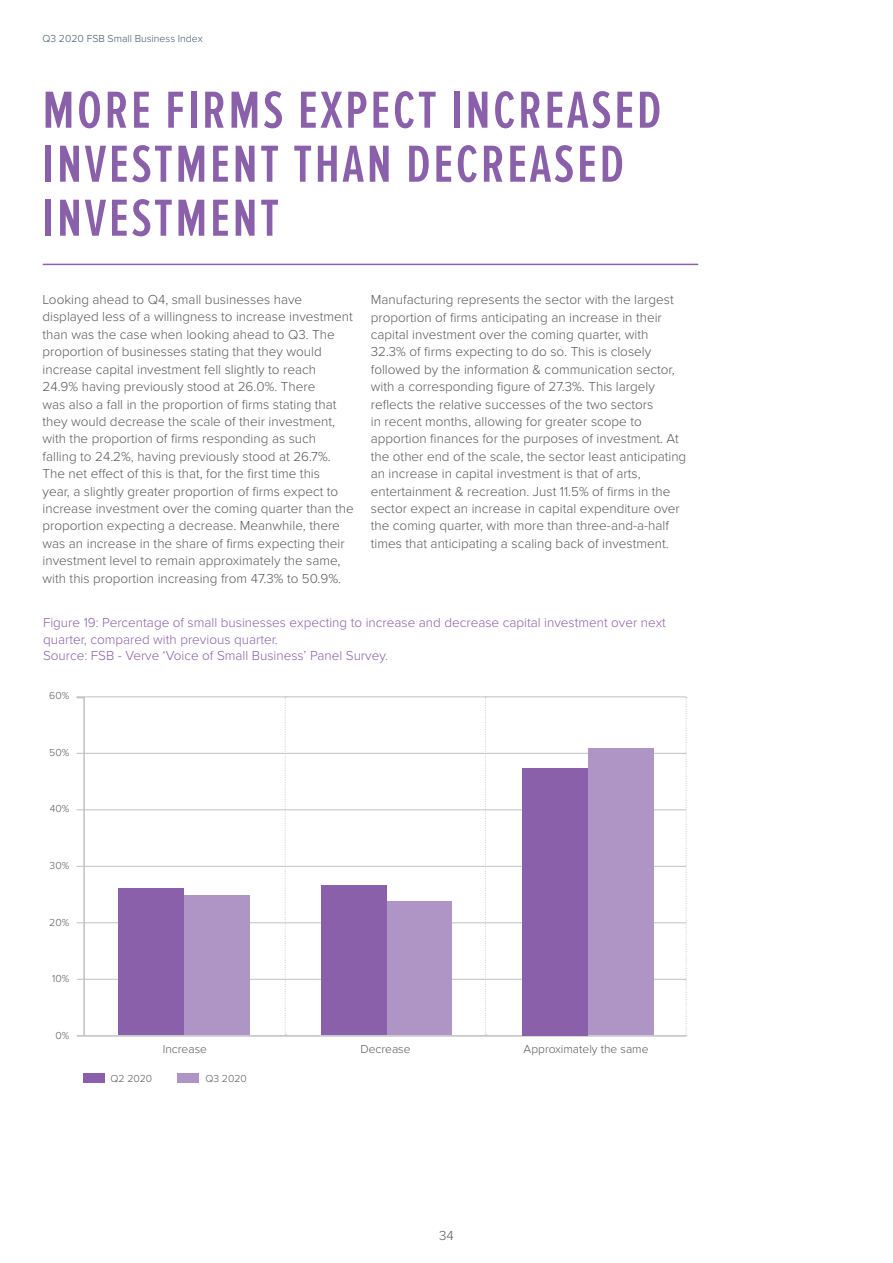
<style>
.page{position:relative;width:893px;height:1263px;background:#fff}
.page>*{position:absolute;margin:0;border:0;box-sizing:border-box;transform-origin:0 0}
.t1{font:600 54px/54px "Proxima Nova Ex Cn";letter-spacing:.05em;color:#8960a9}
.t2{font:300 13.5px/17.4px "Proxima Nova";color:#58595b}
.t3{font:300 13.5px/16.2px "Proxima Nova";color:#8960a9}
.t4{font:300 12px "Proxima Nova";color:#58595b}
.t5{font:300 10.5px "Proxima Nova";color:#58595b}
.t6{font:300 10.5px "Proxima Nova";color:#3d5567}
</style>
<div class="page">
<hr style="left:43px;top:264px;width:655px;height:1px;background:#8960a9">
<div style="left:76px;top:697px;width:9px;height:340px;border:2px solid #bfc1c3"></div>
<hr style="left:77px;top:696px;width:609px;height:1px;background:#bfc1c3">
<hr style="left:77px;top:866px;width:609px;height:1px;background:#bfc1c3">
<hr style="left:77px;top:922px;width:609px;height:1px;background:#bfc1c3">
<hr style="left:77px;top:979px;width:609px;height:1px;background:#bfc1c3">
<hr style="left:77px;top:809px;width:609px;height:1px;background:#bfc1c3">
<hr style="left:77px;top:753px;width:609px;height:1px;background:#bfc1c3">
<svg style="left:285px;top:697px;width:1px;height:338px"></svg>
<svg style="left:485px;top:697px;width:1px;height:338px"></svg>
<svg style="left:686px;top:697px;width:1px;height:339px"></svg>
<hr style="left:85px;top:1035px;width:601px;height:2px;background:#bfc1c3">
<div style="left:84px;top:1073px;width:21px;height:10px;background:#8960a9"></div>
<div style="left:177px;top:1073px;width:21px;height:10px;background:#af94c6"></div>
<div style="left:588px;top:748px;width:66px;height:287px;background:#af94c6"></div>
<div style="left:386px;top:901px;width:66px;height:134px;background:#af94c6"></div>
<div style="left:184px;top:895px;width:66px;height:140px;background:#af94c6"></div>
<div style="left:522px;top:768px;width:66px;height:267px;background:#8960a9"></div>
<div style="left:321px;top:885px;width:65px;height:150px;background:#8960a9"></div>
<div style="left:118px;top:889px;width:66px;height:146px;background:#8960a9"></div>
<p class="t6" style="left:43px;top:32px;width:162px">Q3 2020 FSB Small Business Index</p>
<h1 class="t1" style="left:43px;top:85px;width:620px">MORE FIRMS EXPECT INCREASED<br>INVESTMENT THAN DECREASED<br>INVESTMENT</h1>
<p class="t2" style="left:43px;top:291px;width:313px">Looking ahead to Q4, small businesses have displayed less of a willingness to increase investment than was the case when looking ahead to Q3. The proportion of businesses stating that they would increase capital investment fell slightly to reach 24.9% having previously stood at 26.0%. There<br>was also a fall in the proportion of firms stating that they would decrease the scale of their investment, with the proportion of firms responding as such<br>falling to 24.2%, having previously stood at 26.7%.<br>The net effect of this is that, for the first time this<br>year, a slightly greater proportion of firms expect to increase investment over the coming quarter than the proportion expecting a decrease. Meanwhile, there was an increase in the share of firms expecting their investment level to remain approximately the same, with this proportion increasing from 47.3% to 50.9%.</p>
<p class="t2" style="left:371px;top:291px;width:317px">Manufacturing represents the sector with the largest proportion of firms anticipating an increase in their capital investment over the coming quarter, with 32.3% of firms expecting to do so. This is closely followed by the information &amp; communication sector, with a corresponding figure of 27.3%. This largely reflects the relative successes of the two sectors<br>in recent months, allowing for greater scope to apportion finances for the purposes of investment. At the other end of the scale, the sector least anticipating an increase in capital investment is that of arts, entertainment &amp; recreation. Just 11.5% of firms in the sector expect an increase in capital expenditure over the coming quarter, with more than three-and-a-half times that anticipating a scaling back of investment.</p>
<p class="t3" style="left:43px;top:615px;width:624px">Figure 19: Percentage of small businesses expecting to increase and decrease capital investment over next quarter, compared with previous quarter.<br>Source: FSB - Verve ‘Voice of Small Business’ Panel Survey.</p>
<p class="t5" style="left:49px;top:689px;width:22px">60%</p>
<p class="t5" style="left:49px;top:746px;width:22px">50%</p>
<p class="t5" style="left:50px;top:803px;width:21px">40%</p>
<p class="t5" style="left:50px;top:860px;width:21px">30%</p>
<p class="t5" style="left:49px;top:916px;width:22px">20%</p>
<p class="t5" style="left:52px;top:973px;width:19px">10%</p>
<p class="t5" style="left:55px;top:1030px;width:15px">0%</p>
<p class="t4" style="left:163px;top:1042px;width:46px">Increase</p>
<p class="t4" style="left:360px;top:1042px;width:52px">Decrease</p>
<p class="t4" style="left:524px;top:1042px;width:126px">Approximately the same</p>
<p class="t5" style="left:111px;top:1072px;width:43px">Q2 2020</p>
<p class="t5" style="left:205px;top:1072px;width:43px">Q3 2020</p>
<p class="t2" style="left:439px;top:1227px;width:16px">34</p>
</div>
